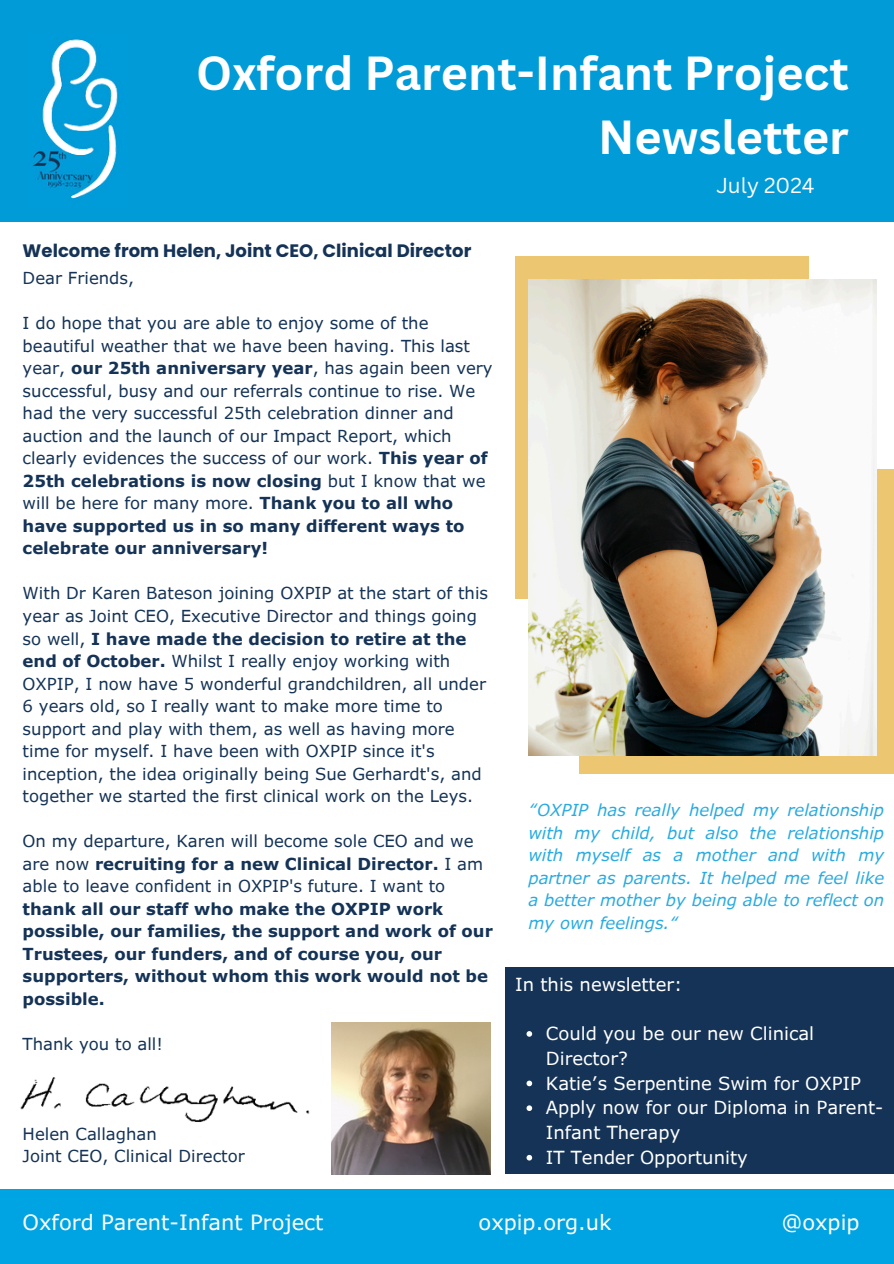
<style>
.page{position:relative;width:894px;height:1264px;background:#fff}
.page>*{position:absolute;margin:0;border:0;box-sizing:border-box;transform-origin:0 0}
.t1{font:700 46.5px/64.2px "Canva Sans";color:#fff;text-align:right}
.t2{font:21px "Verdana Pro";color:#fff}
.t3{font:21px "Canva Sans";color:#fff}
.t4{font:18px/24.8px "Verdana Pro";color:#fff}
.t5{font:700 18px "Poppins";color:#153356}
.t6{font:16.5px/22.5px "Verdana Pro";color:#153356}
.t7{font:700 16.5px/22.5px "Verdana Pro";color:#153356}
.t8{font:italic 16.5px/22.5px "Verdana Pro";color:#29abe2;text-align:justify}
.s1{font-weight:700}
.s2{font-weight:400}
</style>
<div class="page">
<div style="left:0;top:0;width:893px;height:222px;background:#019bd8"></div>
<div style="left:0;top:1188px;width:893px;height:75px;background:#00a4e2"></div>
<img style="left:32px;top:39px;width:86px;height:160px">
<div style="left:505px;top:967px;width:388px;height:207px;background:#153356"></div>
<div style="left:515px;top:256px;width:293px;height:343px;background:#edc672"></div>
<div style="left:579px;top:469px;width:314px;height:305px;background:#edc672"></div>
<img style="left:528px;top:279px;width:348px;height:476px">
<img style="left:20px;top:1077px;width:290px;height:45px">
<img style="left:332px;top:1022px;width:158px;height:152px">
<svg style="left:526px;top:1031px;width:6px;height:5px"></svg>
<svg style="left:526px;top:1080px;width:6px;height:6px"></svg>
<svg style="left:526px;top:1105px;width:6px;height:5px"></svg>
<svg style="left:526px;top:1154px;width:6px;height:6px"></svg>
<p class="t1" style="left:196px;top:40px;width:654px">Oxford Parent-Infant Project<br>Newsletter</p>
<p class="t3" style="left:716px;top:171px;width:100px">July 2024</p>
<p class="t5" style="left:23px;top:238px;width:450px">Welcome from Helen, Joint CEO, Clinical Director</p>
<p class="t6" style="left:23px;top:266px;width:113px">Dear Friends,</p>
<h1 class="t6" style="left:23px;top:311px;width:471px">I do hope that you are able to enjoy some of the beautiful weather that we have been having. This last year, <span class="s1">our 25th anniversary year</span>, has again been very successful, busy and our referrals continue to rise. We had the very successful 25th celebration dinner and auction and the launch of our Impact Report, which clearly evidences the success of our work. <span class="s1">This year of 25th celebrations is now closing</span> but I know that we will be here for many more. <span class="s1">Thank you to all who have supported us in so many different ways to celebrate our anniversary!</span></h1>
<h2 class="t6" style="left:23px;top:581px;width:467px">With Dr Karen Bateson joining OXPIP at the start of this year as Joint CEO, Executive Director and things going so well, <span class="s1">I have made the decision to retire at the end of October.</span> Whilst I really enjoy working with OXPIP, I now have 5 wonderful grandchildren, all under 6 years old, so I really want to make more time to support and play with them, as well as having more time for myself. I have been with OXPIP since it's inception, the idea originally being Sue Gerhardt's, and together we started the first clinical work on the Leys.</h2>
<h3 class="t7" style="left:23px;top:829px;width:471px"><span class="s2">On my departure, Karen will become sole CEO and we are now</span> recruiting for a new Clinical Director. <span class="s2">I am able to leave confident in OXPIP's future. I want to </span>thank all our staff who make the OXPIP work possible, our families, the support and work of our Trustees, our funders, and of course you, our supporters, without whom this work would not be possible.</h3>
<p class="t6" style="left:23px;top:1031px;width:142px">Thank you to all!</p>
<p class="t6" style="left:23px;top:1121px;width:136px">Helen Callaghan</p>
<p class="t6" style="left:23px;top:1144px;width:224px">Joint CEO, Clinical Director</p>
<p class="t8" style="left:528px;top:798px;width:357px">“OXPIP has really helped my relationship with my child, but also the relationship with myself as a mother and with my partner as parents. It helped me feel like a better mother by being able to reflect on my own feelings.“</p>
<p class="t4" style="left:515px;top:971px;width:168px">In this newsletter:</p>
<p class="t4" style="left:545px;top:1020px;width:270px">Could you be our new Clinical<br>Director?</p>
<p class="t4" style="left:545px;top:1070px;width:316px">Katie’s Serpentine Swim for OXPIP</p>
<p class="t4" style="left:545px;top:1094px;width:339px">Apply now for our Diploma in Parent-<br>Infant Therapy</p>
<h2 class="t4" style="left:545px;top:1144px;width:203px">IT Tender Opportunity</h2>
<p class="t2" style="left:23px;top:1209px;width:302px">Oxford Parent-Infant Project</p>
<p class="t2" style="left:478px;top:1209px;width:134px">oxpip.org.uk</p>
<p class="t2" style="left:781px;top:1209px;width:80px">@oxpip</p>
</div>
